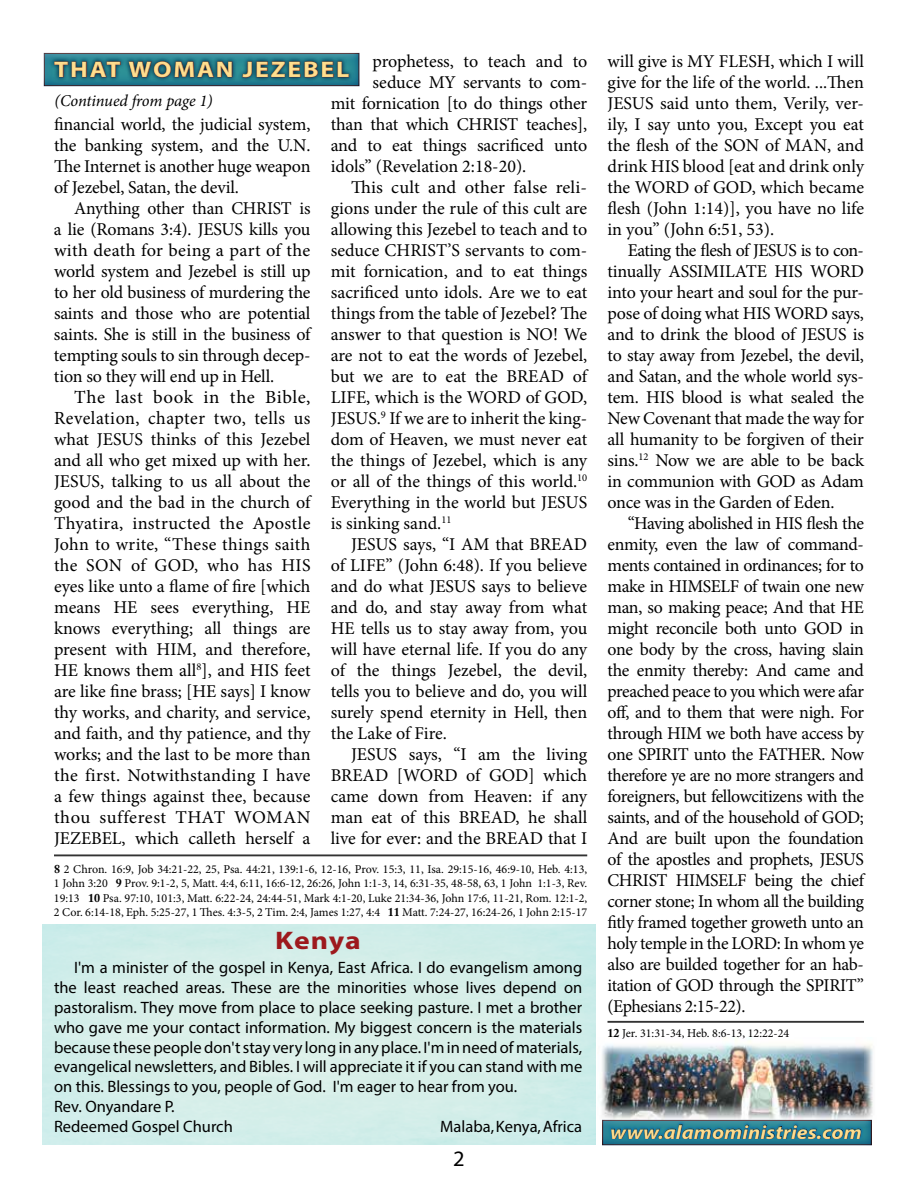
<style>
.page{position:relative;width:918px;height:1188px;background:#fff}
.page>*{position:absolute;margin:0;border:0;box-sizing:border-box;transform-origin:0 0}
.t1{font:700 25.5px "Myriad Pro";letter-spacing:.03em;color:#9d191d;scale:1.16 1}
.t2{font:700 22.5px "Myriad Pro";letter-spacing:.07em;color:#ffde8e;scale:1.15 1}
.t3{font:22.05px "Myriad Pro";color:#000}
.t4{font:italic 700 19.5px "Myriad Pro";color:#ffde8e;scale:1.12 1}
.t5{font:18.6px/21px "Minion Pro";letter-spacing:.025em;color:#000;text-align:right}
.t6{font:18px/21px "Minion Pro";letter-spacing:-.005em;color:#000;text-align:justify}
.t7{font:16.5px/19.8px "Myriad Pro";color:#000}
.t8{font:italic 16.5px "Minion Pro";letter-spacing:-.01em;color:#000}
.t9{font:12px/14.4px "Minion Pro";color:#000;text-align:justify}
.s1{font-family:"Adobe Caslon Pro";font-weight:700}
</style>
<div class="page">
<img style="left:601px;top:1038px;width:272px;height:79px">
<div style="left:41px;top:923px;width:555px;height:222px;background:#d5eee9"></div>
<hr style="left:608px;top:1021px;width:256px;height:2px;background:#000">
<hr style="left:54px;top:854px;width:533px;height:2px;background:#000">
<div style="left:601px;top:1117px;width:273px;height:28px;background:#0061af;opacity:.4"></div>
<svg style="left:608px;top:1121px;width:256px;height:20px"></svg>
<div style="left:609px;top:1122px;width:254px;height:18px;background:#fd0;opacity:.3"></div>
<div style="left:610px;top:1124px;width:253px;height:17px;background:#dc6657;opacity:.2"></div>
<div style="left:43px;top:50px;width:318px;height:38px;background:#0061af;opacity:.4"></div>
<div style="left:49px;top:56px;width:305px;height:26px;background:#000;opacity:.7"></div>
<svg style="left:128px;top:52px;width:105px;height:31px"></svg>
<div style="left:52px;top:59px;width:299px;height:19px;background:#fd0;opacity:.25"></div>
<div style="left:52px;top:60px;width:299px;height:19px;background:#dc6657;opacity:.12"></div>
<p class="t6" style="left:373px;top:51px;width:216px">prophetess, to teach and to</p>
<p class="t6" style="left:373px;top:72px;width:216px">seduce MY servants to com-</p>
<p class="t6" style="left:331px;top:93px;width:258px">mit fornication [to do things other</p>
<p class="t6" style="left:331px;top:114px;width:258px">than that which CHRIST teaches],</p>
<p class="t6" style="left:331px;top:135px;width:258px">and to eat things sacrificed unto</p>
<p class="t6" style="left:331px;top:156px;width:197px">idols” (Revelation 2:18-20).</p>
<p class="t6" style="left:351px;top:177px;width:238px">This cult and other false reli-</p>
<p class="t6" style="left:331px;top:198px;width:258px">gions under the rule of this cult are</p>
<p class="t6" style="left:331px;top:219px;width:258px">allowing this Jezebel to teach and to</p>
<p class="t6" style="left:331px;top:240px;width:258px">seduce CHRIST’S servants to com-</p>
<p class="t6" style="left:331px;top:261px;width:258px">mit fornication, and to eat things</p>
<p class="t6" style="left:331px;top:282px;width:258px">sacrificed unto idols. Are we to eat</p>
<p class="t6" style="left:331px;top:303px;width:258px">things from the table of Jezebel? The</p>
<p class="t6" style="left:331px;top:324px;width:258px">answer to that question is NO! We</p>
<p class="t6" style="left:331px;top:345px;width:258px">are not to eat the words of Jezebel,</p>
<p class="t6" style="left:331px;top:366px;width:258px">but we are to eat the BREAD of</p>
<p class="t6" style="left:331px;top:387px;width:258px">LIFE, which is the WORD of GOD,</p>
<p class="t6" style="left:331px;top:408px;width:258px">JESUS.<sup>9</sup> If we are to inherit the king-</p>
<p class="t6" style="left:331px;top:429px;width:258px">dom of Heaven, we must never eat</p>
<p class="t6" style="left:331px;top:450px;width:258px">the things of Jezebel, which is any</p>
<p class="t6" style="left:331px;top:471px;width:258px">or all of the things of this world.<sup>10</sup></p>
<p class="t6" style="left:331px;top:492px;width:258px">Everything in the world but JESUS</p>
<p class="t6" style="left:331px;top:513px;width:122px">is sinking sand.<sup>11</sup></p>
<p class="t6" style="left:351px;top:534px;width:238px">JESUS says, “I AM that BREAD</p>
<p class="t6" style="left:331px;top:555px;width:258px">of LIFE” (John 6:48). If you believe</p>
<p class="t6" style="left:331px;top:576px;width:258px">and do what JESUS says to believe</p>
<p class="t6" style="left:331px;top:597px;width:258px">and do, and stay away from what</p>
<p class="t6" style="left:331px;top:618px;width:258px">HE tells us to stay away from, you</p>
<p class="t6" style="left:331px;top:639px;width:258px">will have eternal life. If you do any</p>
<p class="t6" style="left:331px;top:660px;width:258px">of the things Jezebel, the devil,</p>
<p class="t6" style="left:331px;top:681px;width:258px">tells you to believe and do, you will</p>
<p class="t6" style="left:331px;top:702px;width:258px">surely spend eternity in Hell, then</p>
<p class="t6" style="left:331px;top:723px;width:118px">the Lake of Fire.</p>
<p class="t6" style="left:351px;top:744px;width:238px">JESUS says, “I am the living</p>
<p class="t6" style="left:331px;top:765px;width:258px">BREAD [WORD of GOD] which</p>
<p class="t6" style="left:331px;top:786px;width:258px">came down from Heaven: if any</p>
<p class="t6" style="left:331px;top:807px;width:258px">man eat of this BREAD, he shall</p>
<p class="t6" style="left:331px;top:828px;width:258px">live for ever: and the BREAD that I</p>
<p class="t2" style="left:54px;top:55px;width:258px">THAT WOMAN JEZEBEL</p>
<p class="t8" style="left:54px;top:90px;width:160px">(Continued from page 1)</p>
<p class="t6" style="left:54px;top:114px;width:258px">financial world, the judicial system, the banking system, and the U.N.<br>The Internet is another huge weapon of Jezebel, Satan, the devil.</p>
<p class="t6" style="left:54px;top:198px;width:258px;text-indent:20px">Anything other than CHRIST is a lie (Romans 3:4). JESUS kills you with death for being a part of the world system and Jezebel is still up to her old business of murdering the saints and those who are potential saints. She is still in the business of tempting souls to sin through decep&shy;tion so they will end up in Hell.</p>
<p class="t5" style="left:54px;top:387px;width:258px">The last book in the Bible,<br>Revelation, chapter two, tells us</p>
<p class="t6" style="left:54px;top:429px;width:258px">what JESUS thinks of this Jezebel and all who get mixed up with her.<br>JESUS, talking to us all about the good and the bad in the church of Thyatira, instructed the Apostle John to write, “These things saith the SON of GOD, who has HIS eyes like unto a flame of fire [which means HE sees everything, HE knows everything; all things are present with HIM, and therefore, HE knows them all<sup>8</sup>], and HIS feet are like fine brass; [HE says] I know thy works, and charity, and service, and faith, and thy patience, and thy works; and the last to be more than the first. Notwithstanding I have a few things against thee, because thou sufferest THAT WOMAN JEZEBEL, which calleth herself a</p>
<p class="t9" style="left:54px;top:862px;width:535px"><span class="s1">8</span> 2 Chron. 16:9, Job 34:21-22, 25, Psa. 44:21, 139:1-6, 12-16, Prov. 15:3, 11, Isa. 29:15-16, 46:9-10, Heb. 4:13, 1 John 3:20 <span class="s1">9</span> Prov. 9:1-2, 5, Matt. 4:4, 6:11, 16:6-12, 26:26, John 1:1-3, 14, 6:31-35, 48-58, 63, 1 John 1:1-3, Rev.<br>19:13 <span class="s1">10</span> Psa. 97:10, 101:3, Matt. 6:22-24, 24:44-51, Mark 4:1-20, Luke 21:34-36, John 17:6, 11-21, Rom. 12:1-2, 2 Cor. 6:14-18, Eph. 5:25-27, 1 Thes. 4:3-5, 2 Tim. 2:4, James 1:27, 4:4 <span class="s1">11</span> Matt. 7:24-27, 16:24-26, 1 John 2:15-17</p>
<h1 class="t1" style="left:275px;top:924px;width:75px">Kenya</h1>
<p class="t7" style="left:54px;top:958px;width:530px;text-indent:20px">I'm a minister of the gospel in Kenya, East Africa. I do evangelism among the least reached areas. These are the minorities whose lives depend on pastoralism. They move from place to place seeking pasture. I met a brother who gave me your contact information. My biggest concern is the materials because these people don't stay very long in any place. I'm in need of materials, evangelical newsletters, and Bibles. I will appreciate it if you can stand with me on this. Blessings to you, people of God. I'm eager to hear from you.<br>Rev. Onyandare P.<br>Redeemed Gospel Church</p>
<p class="t7" style="left:440px;top:1116px;width:143px">Malaba, Kenya, Africa</p>
<p class="t3" style="left:453px;top:1145px;width:13px">2</p>
<p class="t6" style="left:608px;top:51px;width:258px">will give is MY FLESH, which I will give for the life of the world. ...Then JESUS said unto them, Verily, ver&shy;ily, I say unto you, Except you eat the flesh of the SON of MAN, and drink HIS blood [eat and drink only the WORD of GOD, which became flesh (John 1:14)], you have no life in you” (John 6:51, 53).</p>
<p class="t6" style="left:607px;top:240px;width:258px;text-indent:20px">Eating the flesh of JESUS is to con&shy;tinually ASSIMILATE HIS WORD into your heart and soul for the pur&shy;pose of doing what HIS WORD says, and to drink the blood of JESUS is to stay away from Jezebel, the devil, and Satan, and the whole world sys&shy;tem. HIS blood is what sealed the New Covenant that made the way for all humanity to be forgiven of their sins.<sup>12</sup> Now we are able to be back in communion with GOD as Adam once was in the Garden of Eden.</p>
<p class="t6" style="left:607px;top:513px;width:258px;text-indent:20px">“Having abolished in HIS flesh the enmity, even the law of command&shy;ments contained in ordinances; for to make in HIMSELF of twain one new man, so making peace; And that HE might reconcile both unto GOD in one body by the cross, having slain the enmity thereby: And came and preached peace to you which were afar off, and to them that were nigh. For through HIM we both have access by one SPIRIT unto the FATHER. Now therefore ye are no more strangers and foreigners, but fellowcitizens with the saints, and of the household of GOD; And are built upon the foundation of the apostles and prophets, JESUS CHRIST HIMSELF being the chief corner stone; In whom all the building fitly framed together groweth unto an holy temple in the LORD: In whom ye also are builded together for an hab&shy;itation of GOD through the SPIRIT” (Ephesians 2:15-22).</p>
<p class="t9" style="left:607px;top:1026px;width:183px"><span class="s1">12</span> Jer. 31:31-34, Heb. 8:6-13, 12:22-24</p>
<p class="t4" style="left:610px;top:1119px;width:226px">www.alamoministries.com</p>
</div>
